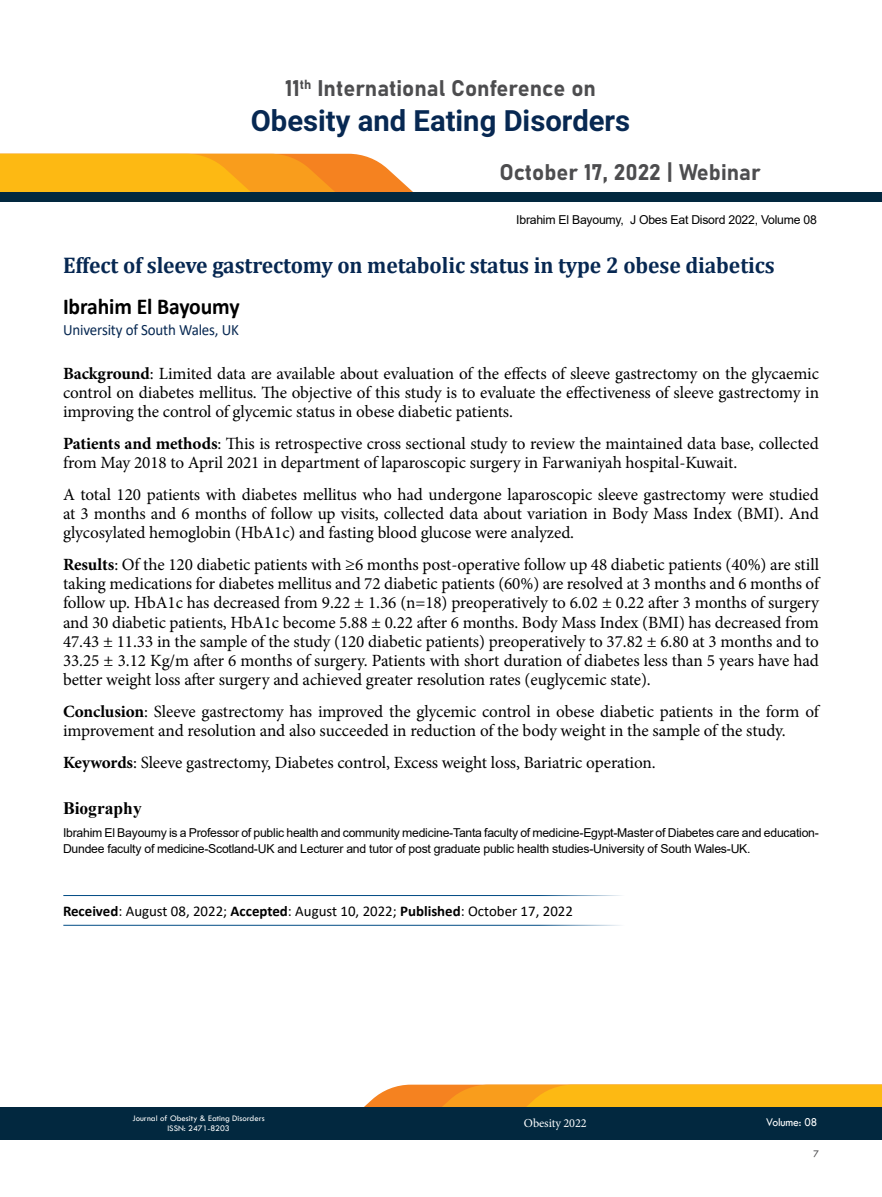
<style>
.page{position:relative;width:882px;height:1197px;background:#fff}
.page>*{position:absolute;margin:0;border:0;box-sizing:border-box;transform-origin:0 0}
.t1{font:700 29.22px "Roboto";color:#072852}
.t2{font:700 22.75px "Cambria";letter-spacing:-.005em;color:#072852;scale:.95 1}
.t3{font:700 22.75px "Calibri";letter-spacing:-.005em;color:#000;scale:.95 1}
.t4{font:22.4px "Bahnschrift";color:#4d4d4f}
.t5{font:700 17.5px "Times New Roman";color:#000}
.t6{font:17.15px/19.2px "Minion Pro";letter-spacing:-.005em;color:#000;text-align:justify}
.t7{font:15.75px "Calibri";letter-spacing:-.01em;color:#072852;scale:.95 1}
.t8{font:14.88px "Calibri";color:#000}
.t9{font:12.25px/15.8px "Arial";letter-spacing:-.02em;color:#000}
.t10{font:12.25px "Minion Pro";letter-spacing:-.01em;color:#fff}
.t11{font:12.25px "Tw Cen";letter-spacing:-.01em;color:#fff;scale:.95 1}
.t12{font:10.5px "Tw Cen";color:#4d4d4f;scale:.95 1}
.t13{font:8.75px/10.5px "Tw Cen";color:#fff;text-align:center}
.s1{font-weight:700}
</style>
<div class="page">
<svg style="left:364px;top:1085px;width:518px;height:22px;background:#fbae1d"></svg>
<div style="left:0;top:1107px;width:882px;height:33px;background:#02283f"></div>
<svg style="left:0;top:154px;width:413px;height:38px;background:#faac24"></svg>
<div style="left:0;top:192px;width:882px;height:10px;background:#02283f"></div>
<hr style="left:63px;top:895px;width:595px;height:1px;background:#004b84">
<hr style="left:63px;top:925px;width:595px;height:1px;background:#004b84">
<h3 class="t4" style="left:285px;top:71px;width:312px">11<sup>th</sup> International Conference on</h3>
<h1 class="t1" style="left:251px;top:100px;width:381px">Obesity and Eating Disorders</h1>
<h3 class="t4" style="left:499px;top:156px;width:263px">October 17, 2022 | Webinar</h3>
<p class="t9" style="left:516px;top:212px;width:302px">Ibrahim El Bayoumy, J Obes Eat Disord 2022, Volume 08</p>
<h2 class="t2" style="left:63px;top:249px;width:751px">Effect of sleeve gastrectomy on metabolic status in type 2 obese diabetics</h2>
<h2 class="t3" style="left:63px;top:290px;width:187px">Ibrahim El Bayoumy</h2>
<p class="t7" style="left:63px;top:318px;width:187px">University of South Wales, UK</p>
<p class="t6" style="left:63px;top:364px;width:758px"><span class="s1">Background</span>: Limited data are available about evaluation of the effects of sleeve gastrectomy on the glycaemic control on diabetes mellitus. The objective of this study is to evaluate the effectiveness of sleeve gastrectomy in improving the control of glycemic status in obese diabetic patients.</p>
<p class="t6" style="left:63px;top:434px;width:757px"><span class="s1">Patients and methods</span>: This is retrospective cross sectional study to review the maintained data base, collected from May 2018 to April 2021 in department of laparoscopic surgery in Farwaniyah hospital-Kuwait.</p>
<p class="t6" style="left:63px;top:485px;width:757px">A total 120 patients with diabetes mellitus who had undergone laparoscopic sleeve gastrectomy were studied at 3 months and 6 months of follow up visits, collected data about variation in Body Mass Index (BMI). And glycosylated hemoglobin (HbA1c) and fasting blood glucose were analyzed.</p>
<p class="t6" style="left:63px;top:555px;width:758px"><span class="s1">Results</span>: Of the 120 diabetic patients with ≥6 months post-operative follow up 48 diabetic patients (40%) are still taking medications for diabetes mellitus and 72 diabetic patients (60%) are resolved at 3 months and 6 months of follow up. HbA1c has decreased from 9.22 ± 1.36 (n=18) preoperatively to 6.02 ± 0.22 after 3 months of surgery and 30 diabetic patients, HbA1c become 5.88 ± 0.22 after 6 months. Body Mass Index (BMI) has decreased from 47.43 ± 11.33 in the sample of the study (120 diabetic patients) preoperatively to 37.82 ± 6.80 at 3 months and to 33.25 ± 3.12 Kg/m after 6 months of surgery. Patients with short duration of diabetes less than 5 years have had better weight loss after surgery and achieved greater resolution rates (euglycemic state).</p>
<p class="t6" style="left:63px;top:702px;width:758px"><span class="s1">Conclusion</span>: Sleeve gastrectomy has improved the glycemic control in obese diabetic patients in the form of improvement and resolution and also succeeded in reduction of the body weight in the sample of the study.</p>
<p class="t6" style="left:63px;top:753px;width:594px"><span class="s1">Keywords</span>: Sleeve gastrectomy, Diabetes control, Excess weight loss, Bariatric operation.</p>
<p class="t5" style="left:63px;top:795px;width:80px">Biography</p>
<p class="t9" style="left:63px;top:825px;width:757px">Ibrahim El Bayoumy is a Professor of public health and community medicine-Tanta faculty of medicine-Egypt-Master of Diabetes care and education-<br>Dundee faculty of medicine-Scotland-UK and Lecturer and tutor of post graduate public health studies-University of South Wales-UK.</p>
<p class="t8" style="left:63px;top:900px;width:511px"><span class="s1">Received</span>: August 08, 2022; <span class="s1">Accepted</span>: August 10, 2022; <span class="s1">Published</span>: October 17, 2022</p>
<p class="t13" style="left:132px;top:1112px;width:134px">Journal of Obesity &amp; Eating Disorders<br>ISSN: 2471-8203</p>
<p class="t10" style="left:524px;top:1115px;width:64px">Obesity 2022</p>
<p class="t11" style="left:766px;top:1115px;width:55px">Volume: 08</p>
<p class="t12" style="left:813px;top:1147px;width:7px">7</p>
</div>
